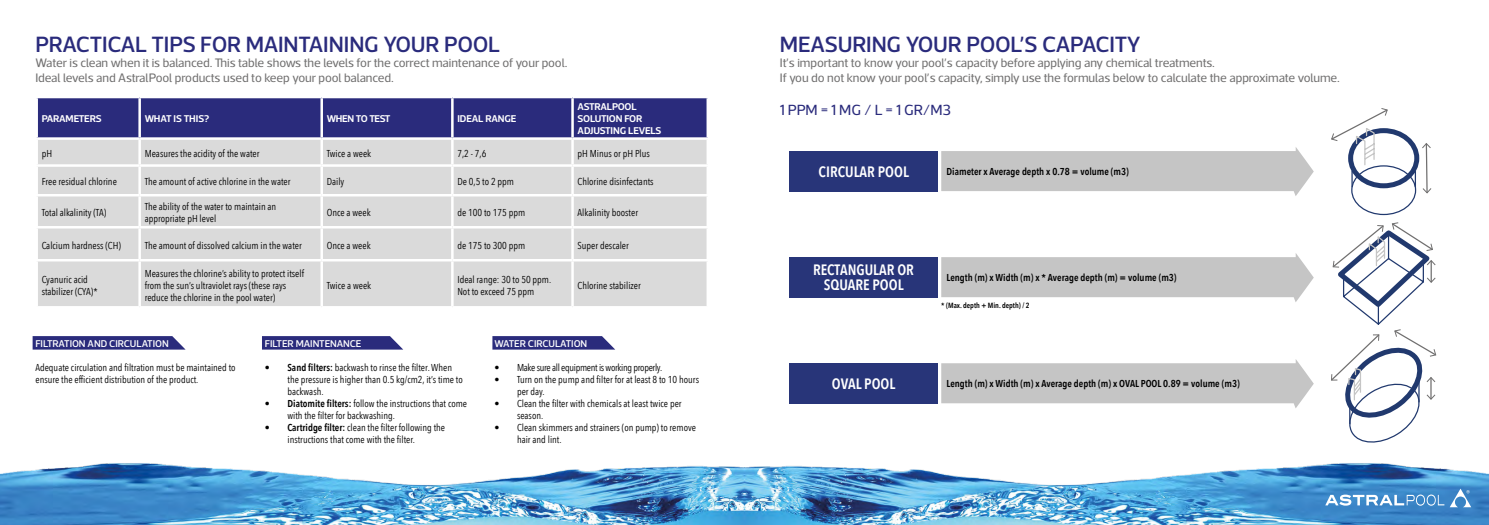
<style>
.page{position:relative;width:1489px;height:525px;background:#fff}
.page>*{position:absolute;margin:0;border:0;box-sizing:border-box;transform-origin:0 0}
.t1{font:500 22.5px "Acto";letter-spacing:-.01em;color:#2a2b7c}
.t2{font:600 15px/15.5px "Avenir Next Condensed";color:#fff;text-align:center}
.t3{font:15px "Acto";letter-spacing:-.01em;color:#2a2b7c}
.t4{font:12.5px/15px "Acto";letter-spacing:-.01em;color:#706f6f}
.t5{font:10px/12px "Avenir Next Condensed";color:#000}
.t6{font:600 10px "Avenir Next Condensed";color:#000}
.t7{font:600 10px/12px "Acto";letter-spacing:-.02em;color:#fff}
.t8{font:500 10px "Acto";letter-spacing:-.01em;color:#fff}
.t9{font:10px "Avenir Next Condensed";letter-spacing:-.03em;color:#000}
.t10{font:600 10px "Acto";letter-spacing:-.045em;color:#fff}
.t11{font:600 7.5px "Avenir Next Condensed";color:#000}
.s1{font-family:"Avenir Next"}
.s2{font-weight:600}
</style>
<div class="page">
<img style="left:0;top:463px;width:1488px;height:61px">
<svg style="left:1325px;top:488px;width:145px;height:19px;background:#649fd3"></svg>
<svg style="left:1331px;top:108px;width:100px;height:107px"></svg>
<svg style="left:1331px;top:222px;width:106px;height:221px"></svg>
<div style="left:38px;top:98px;width:668px;height:39px;background:#2a2b7c"></div>
<div style="left:38px;top:140px;width:668px;height:166px;background:#dadada"></div>
<hr style="left:138px;top:98px;width:3px;height:39px;background:#fff">
<hr style="left:320px;top:98px;width:3px;height:39px;background:#fff">
<hr style="left:451px;top:98px;width:2px;height:39px;background:#fff">
<hr style="left:571px;top:98px;width:2px;height:39px;background:#fff">
<hr style="left:138px;top:140px;width:3px;height:24px;background:#fff">
<hr style="left:320px;top:140px;width:3px;height:24px;background:#fff">
<hr style="left:451px;top:140px;width:2px;height:24px;background:#fff">
<hr style="left:571px;top:140px;width:2px;height:24px;background:#fff">
<hr style="left:35px;top:164px;width:105px;height:3px;background:#fff">
<hr style="left:140px;top:164px;width:182px;height:3px;background:#fff">
<hr style="left:138px;top:167px;width:3px;height:27px;background:#fff">
<hr style="left:322px;top:164px;width:130px;height:3px;background:#fff">
<hr style="left:320px;top:167px;width:3px;height:27px;background:#fff">
<hr style="left:452px;top:164px;width:120px;height:3px;background:#fff">
<hr style="left:451px;top:167px;width:2px;height:27px;background:#fff">
<hr style="left:572px;top:164px;width:137px;height:3px;background:#fff">
<hr style="left:571px;top:167px;width:2px;height:27px;background:#fff">
<hr style="left:35px;top:194px;width:105px;height:2px;background:#fff">
<hr style="left:140px;top:194px;width:182px;height:2px;background:#fff">
<hr style="left:138px;top:196px;width:3px;height:30px;background:#fff">
<hr style="left:322px;top:194px;width:130px;height:2px;background:#fff">
<hr style="left:320px;top:196px;width:3px;height:30px;background:#fff">
<hr style="left:452px;top:194px;width:120px;height:2px;background:#fff">
<hr style="left:451px;top:196px;width:2px;height:30px;background:#fff">
<hr style="left:572px;top:194px;width:137px;height:2px;background:#fff">
<hr style="left:571px;top:196px;width:2px;height:30px;background:#fff">
<hr style="left:35px;top:226px;width:105px;height:2px;background:#fff">
<hr style="left:140px;top:226px;width:182px;height:2px;background:#fff">
<hr style="left:138px;top:228px;width:3px;height:31px;background:#fff">
<hr style="left:322px;top:226px;width:130px;height:2px;background:#fff">
<hr style="left:320px;top:228px;width:3px;height:31px;background:#fff">
<hr style="left:452px;top:226px;width:120px;height:2px;background:#fff">
<hr style="left:451px;top:228px;width:2px;height:31px;background:#fff">
<hr style="left:572px;top:226px;width:137px;height:2px;background:#fff">
<hr style="left:571px;top:228px;width:2px;height:31px;background:#fff">
<hr style="left:35px;top:259px;width:105px;height:2px;background:#fff">
<hr style="left:140px;top:259px;width:182px;height:2px;background:#fff">
<hr style="left:138px;top:261px;width:3px;height:45px;background:#fff">
<hr style="left:322px;top:259px;width:130px;height:2px;background:#fff">
<hr style="left:320px;top:261px;width:3px;height:45px;background:#fff">
<hr style="left:452px;top:259px;width:120px;height:2px;background:#fff">
<hr style="left:451px;top:261px;width:2px;height:45px;background:#fff">
<hr style="left:572px;top:259px;width:137px;height:2px;background:#fff">
<hr style="left:571px;top:261px;width:2px;height:45px;background:#fff">
<div style="left:789px;top:151px;width:148px;height:40px;background:#283579"></div>
<svg style="left:941px;top:147px;width:372px;height:49px"></svg>
<div style="left:789px;top:257px;width:148px;height:40px;background:#283579"></div>
<svg style="left:941px;top:253px;width:372px;height:49px"></svg>
<div style="left:789px;top:363px;width:148px;height:40px;background:#283579"></div>
<svg style="left:941px;top:359px;width:372px;height:49px"></svg>
<svg style="left:33px;top:336px;width:152px;height:13px;background:#343582"></svg>
<svg style="left:262px;top:336px;width:141px;height:13px;background:#353683"></svg>
<svg style="left:492px;top:336px;width:123px;height:13px;background:#373884"></svg>
<h1 class="t1" style="left:35px;top:31px;width:466px">PRACTICAL TIPS FOR MAINTAINING YOUR POOL</h1>
<p class="t4" style="left:35px;top:55px;width:533px">Water is clean when it is balanced. This table shows the levels for the correct maintenance of your pool.<br>Ideal levels and AstralPool products used to keep your pool balanced.</p>
<p class="t7" style="left:42px;top:112px;width:61px">PARAMETERS</p>
<p class="t7" style="left:145px;top:112px;width:66px">WHAT IS THIS?</p>
<p class="t10" style="left:327px;top:112px;width:65px">WHEN TO TEST</p>
<p class="t7" style="left:457px;top:112px;width:61px">IDEAL RANGE</p>
<p class="t7" style="left:577px;top:100px;width:85px">ASTRALPOOL<br>SOLUTION FOR<br>ADJUSTING LEVELS</p>
<p class="t5" style="left:42px;top:147px;width:12px">pH</p>
<p class="t5" style="left:145px;top:147px;width:116px">Measures the acidity of the water</p>
<p class="t5" style="left:327px;top:147px;width:46px">Twice a week</p>
<p class="t5" style="left:457px;top:147px;width:31px">7,2 - 7,6</p>
<p class="t5" style="left:577px;top:147px;width:74px">pH Minus or pH Plus</p>
<p class="t5" style="left:42px;top:175px;width:77px">Free residual chlorine</p>
<p class="t5" style="left:145px;top:175px;width:147px">The amount of active chlorine in the water</p>
<p class="t5" style="left:327px;top:175px;width:19px">Daily</p>
<p class="t5" style="left:457px;top:175px;width:58px">De 0,5 to 2 ppm</p>
<p class="t5" style="left:577px;top:175px;width:78px">Chlorine disinfectants</p>
<p class="t5" style="left:42px;top:206px;width:66px">Total alkalinity (TA)</p>
<p class="t5" style="left:145px;top:200px;width:133px">The ability of the water to maintain an appropriate pH level</p>
<p class="t5" style="left:327px;top:206px;width:45px">Once a week</p>
<p class="t5" style="left:457px;top:206px;width:69px">de 100 to 175 ppm</p>
<p class="t5" style="left:577px;top:206px;width:62px">Alkalinity booster</p>
<p class="t5" style="left:42px;top:239px;width:81px">Calcium hardness (CH)</p>
<p class="t5" style="left:145px;top:239px;width:159px">The amount of dissolved calcium in the water</p>
<p class="t5" style="left:327px;top:239px;width:45px">Once a week</p>
<p class="t5" style="left:457px;top:239px;width:69px">de 175 to 300 ppm</p>
<p class="t5" style="left:577px;top:239px;width:53px">Super descaler</p>
<p class="t5" style="left:42px;top:272px;width:57px">Cyanuric acid stabilizer (CYA)*</p>
<p class="t5" style="left:145px;top:266px;width:161px">Measures the chlorine’s ability to protect itself from the sun’s ultraviolet rays (these rays reduce the chlorine in the pool water)</p>
<p class="t5" style="left:327px;top:278px;width:46px">Twice a week</p>
<p class="t5" style="left:457px;top:272px;width:95px">Ideal range: 30 to 50 ppm.<br>Not to exceed 75 ppm</p>
<p class="t5" style="left:577px;top:278px;width:65px">Chlorine stabilizer</p>
<p class="t8" style="left:35px;top:337px;width:135px">FILTRATION AND CIRCULATION</p>
<p class="t5" style="left:35px;top:360px;width:202px">Adequate circulation and filtration must be maintained to ensure the efficient distribution of the product.</p>
<p class="t8" style="left:265px;top:337px;width:98px">FILTER MAINTENANCE</p>
<p class="t5" style="left:287px;top:360px;width:177px;text-indent:-22px"><span class="s1">•</span> <span class="s2">Sand filters:</span> backwash to rinse the filter. When the pressure is higher than 0.5 kg/cm2, it’s time to backwash.</p>
<p class="t5" style="left:287px;top:396px;width:181px;text-indent:-22px"><span class="s1">•</span> <span class="s2">Diatomite filters:</span> follow the instructions that come with the filter for backwashing.</p>
<p class="t5" style="left:287px;top:420px;width:159px;text-indent:-22px"><span class="s1">•</span> <span class="s2">Cartridge filter:</span> clean the filter following the instructions that come with the filter.</p>
<p class="t8" style="left:494px;top:337px;width:94px">WATER CIRCULATION</p>
<p class="t9" style="left:494px;top:358px;width:169px">• Make sure all equipment is working properly.</p>
<p class="t5" style="left:517px;top:372px;width:183px;text-indent:-22px">• Turn on the pump and filter for at least 8 to 10 hours per day.</p>
<p class="t5" style="left:517px;top:396px;width:166px;text-indent:-22px">• Clean the filter with chemicals at least twice per season.</p>
<p class="t5" style="left:517px;top:420px;width:180px;text-indent:-22px">• Clean skimmers and strainers (on pump) to remove hair and lint.</p>
<h1 class="t1" style="left:780px;top:31px;width:362px">MEASURING YOUR POOL’S CAPACITY</h1>
<p class="t4" style="left:780px;top:55px;width:561px">It’s important to know your pool’s capacity before applying any chemical treatments.<br>If you do not know your pool’s capacity, simply use the formulas below to calculate the approximate volume.</p>
<h2 class="t3" style="left:780px;top:101px;width:173px">1 PPM = 1 MG / L = 1 GR/M3</h2>
<h2 class="t2" style="left:818px;top:163px;width:92px">CIRCULAR POOL</h2>
<p class="t6" style="left:946px;top:163px;width:184px">Diameter x Average depth x 0.78 = volume (m3)</p>
<h2 class="t2" style="left:813px;top:261px;width:102px">RECTANGULAR OR<br>SQUARE POOL</h2>
<p class="t6" style="left:946px;top:269px;width:231px">Length (m) x Width (m) x * Average depth (m) = volume (m3)</p>
<p class="t11" style="left:941px;top:299px;width:90px">* (Max. depth + Min. depth) / 2</p>
<h2 class="t2" style="left:832px;top:375px;width:65px">OVAL POOL</h2>
<p class="t6" style="left:946px;top:375px;width:294px">Length (m) x Width (m) x Average depth (m) x OVAL POOL 0.89 = volume (m3)</p>
</div>
